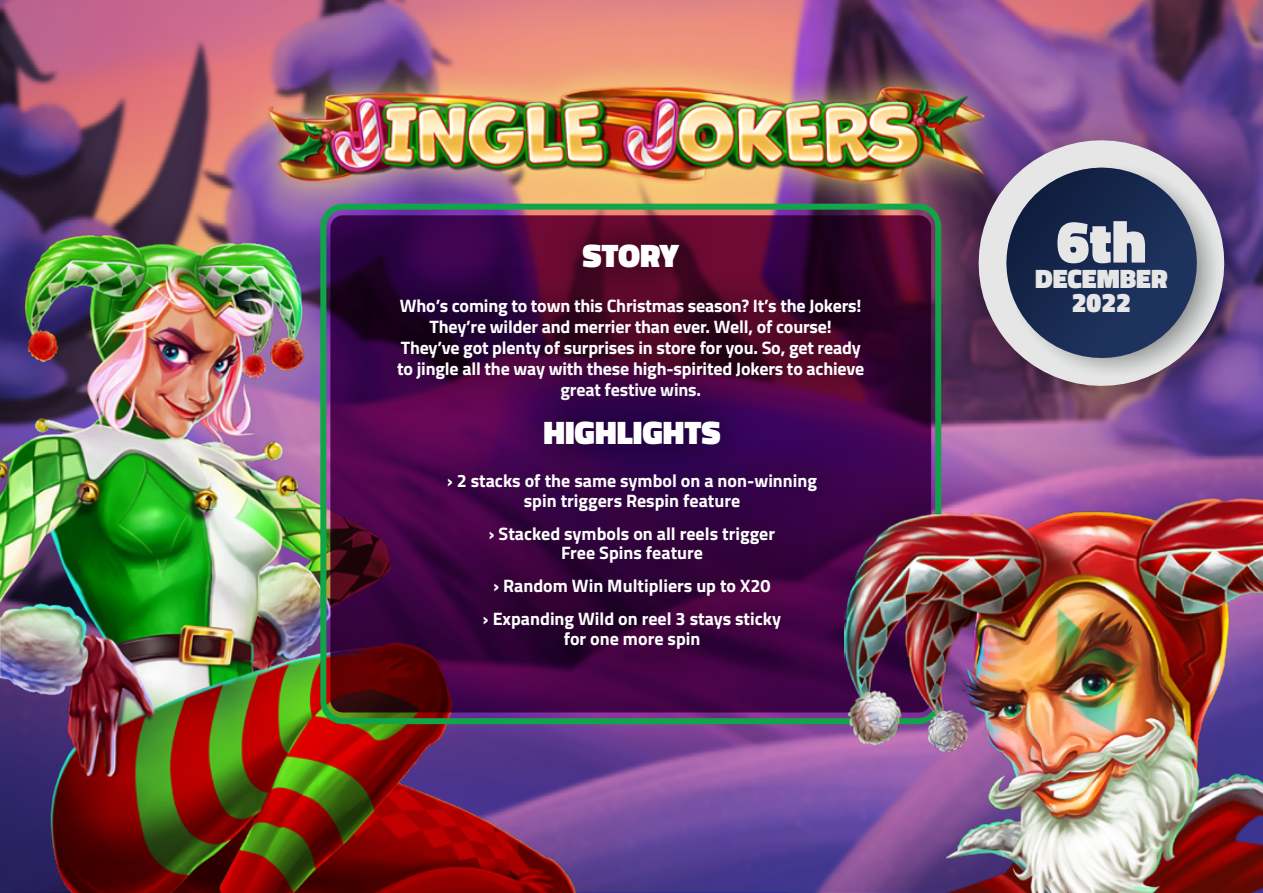
<style>
.page{position:relative;width:1263px;height:893px;background:#fff}
.page>*{position:absolute;margin:0;border:0;box-sizing:border-box;transform-origin:0 0}
.t1{font:900 60px "Titillium Web";color:#e6e6e6}
.t2{font:900 33px "Titillium Web";color:#fff}
.t3{font:900 27px/24px "Titillium Web";color:#e6e6e6;text-align:center}
.t4{font:700 18px/21px "Titillium Web";letter-spacing:-.01em;color:#fff;text-align:center}
</style>
<div class="page">
<img style="left:0;top:0;width:1263px;height:893px">
<img style="left:0;top:222px;width:578px;height:671px">
<svg style="left:326px;top:211px;width:610px;height:506px;background:#47083d"></svg>
<div style="left:320px;top:204px;width:621px;height:520px;border:6px solid #11a54a;border-radius:20px"></div>
<svg style="left:363px;top:213px;width:536px;height:221px;background:#3f0531"></svg>
<svg style="left:416px;top:384px;width:436px;height:299px;background:#3a0343"></svg>
<div style="left:239px;top:55px;width:773px;height:158px;background:#f5ed78;opacity:.83"></div>
<img style="left:264px;top:84px;width:724px;height:100px">
<div style="left:953px;top:114px;width:309px;height:311px;background:#000;opacity:.33"></div>
<svg style="left:962px;top:124px;width:278px;height:278px;background:#765381"></svg>
<svg style="left:994px;top:157px;width:237px;height:222px;background:#5b607f"></svg>
<img style="left:845px;top:473px;width:418px;height:420px">
<h2 class="t2" style="left:582px;top:231px;width:98px">STORY</h2>
<p class="t4" style="left:397px;top:294px;width:469px">Who’s coming to town this Christmas season? It’s the Jokers!<br>They’re wilder and merrier than ever. Well, of course!<br>They’ve got plenty of surprises in store for you. So, get ready to jingle all the way with these high-spirited Jokers to achieve great festive wins.</p>
<h2 class="t2" style="left:543px;top:408px;width:179px">HIGHLIGHTS</h2>
<p class="t4" style="left:447px;top:470px;width:372px;line-height:19.5px">› 2 stacks of the same symbol on a non-winning spin triggers Respin feature</p>
<p class="t4" style="left:489px;top:523px;width:288px;line-height:19.5px">› Stacked symbols on all reels trigger<br>Free Spins feature</p>
<p class="t4" style="left:483px;top:568px;width:300px;line-height:33px">› Random Win Multipliers up to X20<br>› Expanding Wild on reel 3 stays sticky</p>
<p class="t4" style="left:564px;top:627px;width:138px">for one more spin</p>
<h1 class="t1" style="left:1056px;top:198px;width:91px">6th</h1>
<h3 class="t3" style="left:1035px;top:267px;width:134px">DECEMBER<br>2022</h3>
</div>
